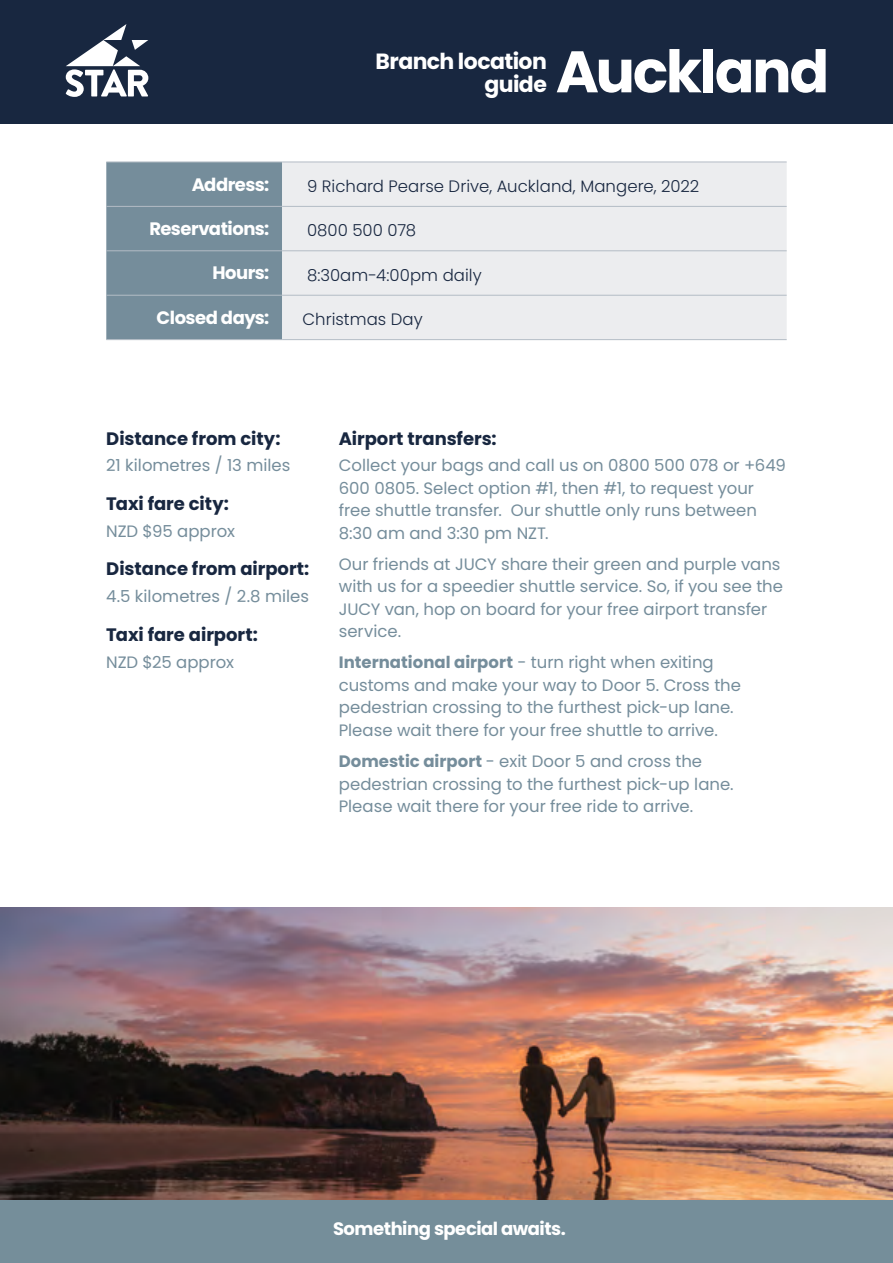
<style>
.page{position:relative;width:893px;height:1263px;background:#fff}
.page>*{position:absolute;margin:0;border:0;box-sizing:border-box;transform-origin:0 0}
.t1{font:700 58.5px "Poppins";letter-spacing:-.04em;color:#fff}
.t2{font:700 22.05px/23.5px "Poppins";letter-spacing:-.025em;color:#fff;text-align:right}
.t3{font:700 18px "Poppins";color:#182740}
.t4{font:700 18px "Poppins";letter-spacing:-.025em;color:#fff}
.t5{font:16.5px/22.5px "Poppins";color:#758d9b}
.t6{font:300 16.5px "Poppins";letter-spacing:.005em;color:#182740}
.s1{font-weight:700}
</style>
<div class="page">
<div style="left:0;top:1199px;width:893px;height:64px;background:#758e9a"></div>
<div style="left:0;top:0;width:893px;height:123px;background:#182740"></div>
<svg style="left:66px;top:24px;width:82px;height:73px"></svg>
<img style="left:0;top:908px;width:893px;height:291px">
<div style="left:106px;top:163px;width:176px;height:176px;background:#758d9b"></div>
<div style="left:282px;top:163px;width:505px;height:176px;background:#ecedef"></div>
<hr style="left:106px;top:162px;width:176px;height:1px;background:#b3bcc5">
<hr style="left:282px;top:162px;width:505px;height:1px;background:#b3bcc5">
<hr style="left:106px;top:206px;width:176px;height:1px;background:#b3bcc5">
<hr style="left:282px;top:206px;width:505px;height:1px;background:#b3bcc5">
<hr style="left:106px;top:250px;width:176px;height:1px;background:#b3bcc5">
<hr style="left:282px;top:250px;width:505px;height:1px;background:#b3bcc5">
<hr style="left:106px;top:295px;width:176px;height:1px;background:#b3bcc5">
<hr style="left:282px;top:295px;width:505px;height:1px;background:#b3bcc5">
<hr style="left:106px;top:339px;width:176px;height:1px;background:#b3bcc5">
<hr style="left:282px;top:339px;width:505px;height:1px;background:#b3bcc5">
<h2 class="t2" style="left:375px;top:49px;width:173px">Branch location guide</h2>
<h1 class="t1" style="left:556px;top:38px;width:275px">Auckland</h1>
<p class="t4" style="left:192px;top:174px;width:79px">Address:</p>
<p class="t6" style="left:307px;top:177px;width:394px">9 Richard Pearse Drive, Auckland, Mangere, 2022</p>
<p class="t4" style="left:149px;top:218px;width:122px">Reservations:</p>
<p class="t6" style="left:307px;top:221px;width:111px">0800 500 078</p>
<p class="t4" style="left:212px;top:263px;width:59px">Hours:</p>
<p class="t6" style="left:307px;top:266px;width:176px">8:30am-4:00pm daily</p>
<p class="t4" style="left:157px;top:307px;width:114px">Closed days:</p>
<p class="t6" style="left:303px;top:310px;width:122px">Christmas Day</p>
<p class="t3" style="left:106px;top:428px;width:176px">Distance from city:</p>
<p class="t5" style="left:106px;top:454px;width:186px">21 kilometres / 13 miles</p>
<p class="t3" style="left:106px;top:493px;width:124px">Taxi fare city:</p>
<p class="t5" style="left:106px;top:520px;width:130px">NZD $95 approx</p>
<p class="t3" style="left:106px;top:559px;width:205px">Distance from airport:</p>
<p class="t5" style="left:106px;top:585px;width:204px">4.5 kilometres / 2.8 miles</p>
<p class="t3" style="left:106px;top:624px;width:153px">Taxi fare airport:</p>
<p class="t5" style="left:106px;top:650px;width:129px">NZD $25 approx</p>
<p class="t3" style="left:339px;top:428px;width:159px">Airport transfers:</p>
<p class="t5" style="left:339px;top:454px;width:449px">Collect your bags and call us on 0800 500 078 or +649<br>600 0805. Select option #1, then #1, to request your free shuttle transfer. Our shuttle only runs between 8:30 am and 3:30 pm NZT.</p>
<p class="t5" style="left:339px;top:553px;width:446px">Our friends at JUCY share their green and purple vans with us for a speedier shuttle service. So, if you see the JUCY van, hop on board for your free airport transfer service.</p>
<p class="t5" style="left:339px;top:651px;width:404px"><span class="s1">International airport</span> - turn right when exiting customs and make your way to Door 5. Cross the pedestrian crossing to the furthest pick-up lane.<br>Please wait there for your free shuttle to arrive.</p>
<p class="t5" style="left:339px;top:750px;width:396px"><span class="s1">Domestic airport</span> - exit Door 5 and cross the pedestrian crossing to the furthest pick-up lane.<br>Please wait there for your free ride to arrive.</p>
<p class="t4" style="left:333px;top:1219px;width:234px">Something special awaits.</p>
</div>
